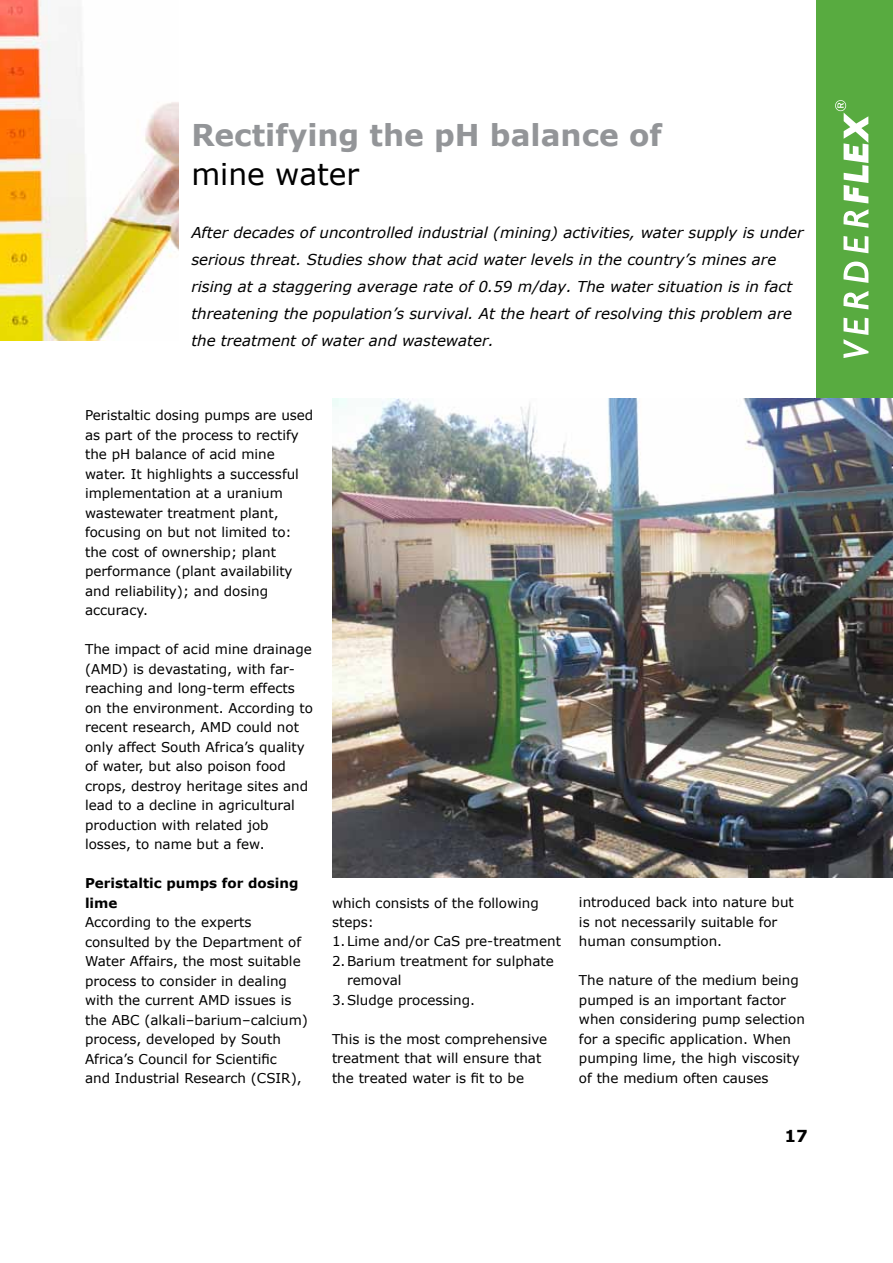
<style>
.page{position:relative;width:893px;height:1263px;background:#fff}
.page>*{position:absolute;margin:0;border:0;box-sizing:border-box;transform-origin:0 0}
.t1{font:700 30px "Verdana";color:#939598}
.t2{font:30px "Verdana";color:#000}
.t3{font:700 16.5px "Verdana";color:#000}
.t4{font:italic 15px/27px "Verdana";color:#000}
.t5{font:13.5px/19.5px "Verdana";color:#000}
.t6{font:700 13.5px/19.5px "Verdana";color:#000}
</style>
<div class="page">
<img style="left:0;top:0;width:179px;height:340px">
<div style="left:816px;top:0;width:77px;height:397px;background:#58ab40"></div>
<svg style="left:843px;top:318px;width:25px;height:40px"></svg>
<svg style="left:843px;top:291px;width:25px;height:18px"></svg>
<svg style="left:843px;top:262px;width:25px;height:21px"></svg>
<svg style="left:843px;top:236px;width:25px;height:17px"></svg>
<svg style="left:843px;top:209px;width:25px;height:19px"></svg>
<svg style="left:835px;top:100px;width:33px;height:103px"></svg>
<img style="left:332px;top:398px;width:561px;height:479px">
<h1 class="t1" style="left:191px;top:114px;width:472px">Rectifying the pH balance of</h1>
<h1 class="t2" style="left:191px;top:154px;width:169px">mine water</h1>
<p class="t4" style="left:191px;top:219px;width:614px">After decades of uncontrolled industrial (mining) activities, water supply is under serious threat. Studies show that acid water levels in the country’s mines are rising at a staggering average rate of 0.59 m/day. The water situation is in fact threatening the population’s survival. At the heart of resolving this problem are the treatment of water and wastewater.</p>
<p class="t5" style="left:85px;top:405px;width:230px">Peristaltic dosing pumps are used as part of the process to rectify the pH balance of acid mine water. It highlights a successful implementation at a uranium wastewater treatment plant, focusing on but not limited to: the cost of ownership; plant performance (plant availability and reliability); and dosing accuracy.</p>
<p class="t5" style="left:85px;top:639px;width:230px">The impact of acid mine drainage (AMD) is devastating, with far&shy;reaching and long-term effects on the environment. According to recent research, AMD could not only affect South Africa’s quality of water, but also poison food crops, destroy heritage sites and lead to a decline in agricultural production with related job losses, to name but a few.</p>
<p class="t6" style="left:85px;top:873px;width:215px">Peristaltic pumps for dosing lime</p>
<p class="t5" style="left:85px;top:912px;width:225px">According to the experts consulted by the Department of<br>Water Affairs, the most suitable process to consider in dealing with the current AMD issues is the ABC (alkali–barium–calcium) process, developed by South<br>Africa’s Council for Scientific<br>and Industrial Research (CSIR),</p>
<p class="t5" style="left:332px;top:893px;width:208px">which consists of the following</p>
<p class="t5" style="left:332px;top:912px;width:43px">steps:</p>
<p class="t5" style="left:332px;top:932px;width:230px">1.Lime and/or CaS pre-treatment</p>
<p class="t5" style="left:332px;top:951px;width:223px">2.Barium treatment for sulphate</p>
<p class="t5" style="left:347px;top:971px;width:56px">removal</p>
<p class="t5" style="left:332px;top:990px;width:145px">3.Sludge processing.</p>
<p class="t5" style="left:332px;top:1029px;width:217px">This is the most comprehensive treatment that will ensure that the treated water is fit to be</p>
<p class="t5" style="left:579px;top:893px;width:216px">introduced back into nature but is not necessarily suitable for human consumption.</p>
<p class="t5" style="left:579px;top:971px;width:227px">The nature of the medium being pumped is an important factor when considering pump selection for a specific application. When pumping lime, the high viscosity of the medium often causes</p>
<p class="t3" style="left:784px;top:1124px;width:25px">17</p>
</div>
